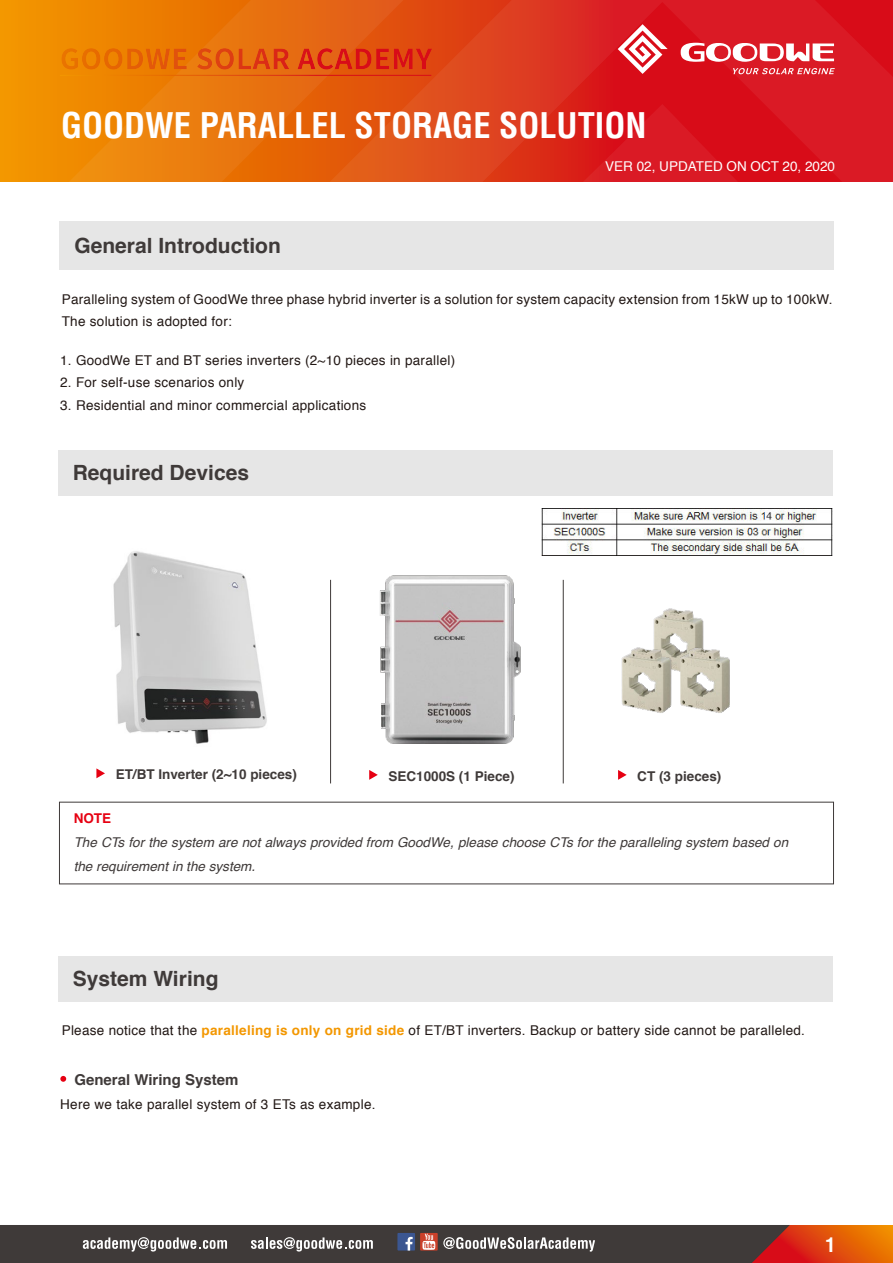
<style>
.page{position:relative;width:893px;height:1263px;background:#fff}
.page>*{position:absolute;margin:0;border:0;box-sizing:border-box;transform-origin:0 0}
.t1{font:700 condensed 34.5px "Helvetica";color:#fff}
.t2{font:700 21px "Helvetica";color:#3f3a39}
.t3{font:700 condensed 19.5px "Helvetica";color:#fff}
.t4{font:700 15px "Helvetica";color:#3f3a39}
.t5{font:13.5px/22.5px "Helvetica";letter-spacing:.02em;color:#221815}
.t6{font:italic 13.5px/24px "Helvetica";color:#3f3a39}
.t7{font:700 13.5px "Helvetica";color:#3f3a39}
.t8{font:13.5px "Helvetica";color:#fff}
.t9{font:700 13.5px "Helvetica";color:#e60012}
.s1{font-weight:700;color:#f39700}
</style>
<div class="page">
<div style="left:0;top:0;width:893px;height:182px;background:#f29200"></div>
<svg style="left:70px;top:0;width:823px;height:182px;background:#e04316"></svg>
<svg style="left:681px;top:43px;width:153px;height:19px;background:#ec8b90"></svg>
<svg style="left:618px;top:24px;width:50px;height:50px;background:#e55f67"></svg>
<svg style="left:733px;top:68px;width:102px;height:6px"></svg>
<svg style="left:61px;top:48px;width:126px;height:22px"></svg>
<svg style="left:197px;top:48px;width:92px;height:22px;background:#e35c10"></svg>
<svg style="left:297px;top:48px;width:135px;height:22px;background:#de3b12"></svg>
<hr style="left:60px;top:75px;width:371px;height:1px;background:#fff">
<svg style="left:0;top:1225px;width:893px;height:38px;background:#624940"></svg>
<div style="left:59px;top:221px;width:774px;height:48px;background:#e6e6e6"></div>
<div style="left:59px;top:450px;width:774px;height:45px;background:#e6e6e6"></div>
<div style="left:59px;top:956px;width:774px;height:45px;background:#e6e6e6"></div>
<img style="left:113px;top:551px;width:154px;height:193px">
<img style="left:653px;top:608px;width:51px;height:32px">
<img style="left:621px;top:640px;width:44px;height:73px">
<img style="left:665px;top:640px;width:65px;height:73px">
<svg style="left:96px;top:768px;width:9px;height:10px"></svg>
<svg style="left:618px;top:770px;width:9px;height:10px"></svg>
<hr style="left:330px;top:580px;width:1px;height:203px;background:#3f3a39">
<hr style="left:563px;top:580px;width:1px;height:203px;background:#3f3a39">
<svg style="left:60px;top:1076px;width:6px;height:6px"></svg>
<img style="left:380px;top:575px;width:141px;height:169px">
<svg style="left:369px;top:770px;width:9px;height:10px"></svg>
<img style="left:542px;top:509px;width:291px;height:46px">
<h1 class="t1" style="left:61px;top:105px;width:587px">GOODWE PARALLEL STORAGE SOLUTION</h1>
<p class="t8" style="left:605px;top:161px;width:231px">VER 02, UPDATED ON OCT 20, 2020</p>
<h2 class="t2" style="left:74px;top:237px;width:208px">General Introduction</h2>
<p class="t5" style="left:62px;top:289px;width:772px">Paralleling system of GoodWe three phase hybrid inverter is a solution for system capacity extension from 15kW up to 100kW.<br>The solution is adopted for:</p>
<p class="t5" style="left:60px;top:350px;width:397px">1. GoodWe ET and BT series inverters (2~10 pieces in parallel)</p>
<p class="t5" style="left:60px;top:373px;width:186px">2. For self-use scenarios only</p>
<p class="t5" style="left:60px;top:395px;width:308px">3. Residential and minor commercial applications</p>
<h2 class="t2" style="left:73px;top:465px;width:178px">Required Devices</h2>
<p class="t7" style="left:116px;top:769px;width:183px">ET/BT Inverter (2~10 pieces)</p>
<p class="t7" style="left:637px;top:771px;width:86px">CT (3 pieces)</p>
<p class="t7" style="left:388px;top:771px;width:128px">SEC1000S (1 Piece)</p>
<p class="t9" style="left:74px;top:813px;width:39px">NOTE</p>
<p class="t6" style="left:74px;top:832px;width:716px">The CTs for the system are not always provided from GoodWe, please choose CTs for the paralleling system based on the requirement in the system.</p>
<h2 class="t2" style="left:73px;top:970px;width:147px">System Wiring</h2>
<p class="t5" style="left:62px;top:1020px;width:745px">Please notice that the <span class="s1">paralleling is only on grid side</span> of ET/BT inverters. Backup or battery side cannot be paralleled.</p>
<p class="t4" style="left:74px;top:1074px;width:166px">General Wiring System</p>
<p class="t5" style="left:60px;top:1094px;width:317px">Here we take parallel system of 3 ETs as example.</p>
<h3 class="t3" style="left:825px;top:1233px;width:11px">1</h3>
</div>
